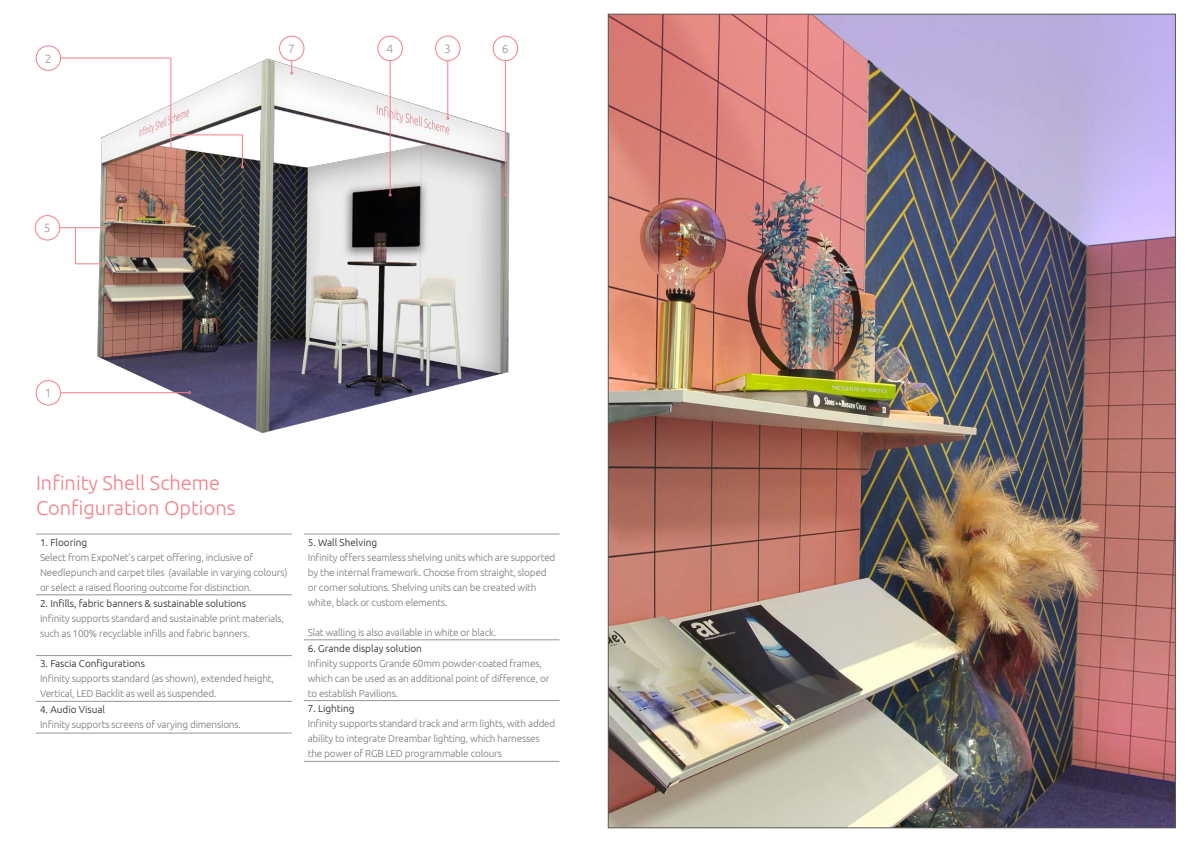
<style>
.page{position:relative;width:1191px;height:842px;background:#fff}
.page>*{position:absolute;margin:0;border:0;box-sizing:border-box;transform-origin:0 0}
.t1{font:300 20px "Ubuntu";color:#f27f88}
.t2{font:300 12px "Ubuntu";color:#939598}
.t3{font:300 10px/15px "Ubuntu";letter-spacing:-.02em;color:#76787b}
.t4{font:300 10px "Ubuntu";color:#231f20}
</style>
<div class="page">
<img style="left:34px;top:35px;width:485px;height:398px">
<hr style="left:171px;top:58px;width:1px;height:108px;background:#f27f88">
<hr style="left:171px;top:135px;width:71px;height:1px;background:#f27f88">
<hr style="left:242px;top:135px;width:1px;height:31px;background:#f27f88">
<hr style="left:36px;top:534px;width:256px;height:1px;background:#939598">
<hr style="left:36px;top:595px;width:256px;height:1px;background:#939598">
<hr style="left:36px;top:655px;width:256px;height:1px;background:#939598">
<hr style="left:36px;top:701px;width:256px;height:1px;background:#939598">
<hr style="left:36px;top:733px;width:256px;height:1px;background:#939598">
<hr style="left:304px;top:534px;width:255px;height:1px;background:#939598">
<hr style="left:304px;top:640px;width:255px;height:1px;background:#939598">
<hr style="left:304px;top:700px;width:255px;height:1px;background:#939598">
<hr style="left:304px;top:761px;width:255px;height:1px;background:#939598">
<img style="left:610px;top:16px;width:563px;height:810px">
<div style="left:36px;top:380px;width:25px;height:25px;border:1px solid #f27f88;border-radius:50%"></div>
<hr style="left:61px;top:392px;width:128px;height:1px;background:#f27f88">
<div style="left:36px;top:46px;width:25px;height:24px;border:1px solid #f27f88;border-radius:50%"></div>
<hr style="left:61px;top:58px;width:110px;height:1px;background:#f27f88">
<div style="left:35px;top:215px;width:25px;height:25px;border:1px solid #f27f88;border-radius:50%"></div>
<hr style="left:60px;top:227px;width:43px;height:1px;background:#f27f88">
<div style="left:378px;top:36px;width:24px;height:25px;border:1px solid #f27f88;border-radius:50%"></div>
<hr style="left:390px;top:61px;width:1px;height:133px;background:#f27f88">
<hr style="left:75px;top:228px;width:1px;height:36px;background:#f27f88">
<svg style="left:75px;top:263px;width:30px;height:2px"></svg>
<div style="left:493px;top:36px;width:25px;height:25px;border:1px solid #f27f88;border-radius:50%"></div>
<hr style="left:505px;top:61px;width:1px;height:133px;background:#f27f88">
<div style="left:279px;top:36px;width:25px;height:25px;border:1px solid #f27f88;border-radius:50%"></div>
<svg style="left:290px;top:61px;width:3px;height:13px"></svg>
<div style="left:435px;top:36px;width:25px;height:25px;border:1px solid #f27f88;border-radius:50%"></div>
<hr style="left:447px;top:61px;width:1px;height:56px;background:#f27f88">
<p class="t2" style="left:45px;top:51px;width:8px">2</p>
<p class="t2" style="left:288px;top:42px;width:8px">7</p>
<p class="t2" style="left:386px;top:42px;width:8px">4</p>
<p class="t2" style="left:444px;top:42px;width:8px">3</p>
<p class="t2" style="left:502px;top:42px;width:8px">6</p>
<p class="t2" style="left:44px;top:221px;width:8px">5</p>
<p class="t2" style="left:45px;top:386px;width:8px">1</p>
<p class="t1" style="left:36px;top:470px;width:186px">Infinity Shell Scheme</p>
<p class="t1" style="left:36px;top:495px;width:201px">Configuration Options</p>
<p class="t4" style="left:40px;top:536px;width:49px">1. Flooring</p>
<p class="t3" style="left:40px;top:549px;width:249px">Select from ExpoNet’s carpet offering, inclusive of<br>Needlepunch and carpet tiles (available in varying colours) or select a raised flooring outcome for distinction.</p>
<p class="t4" style="left:40px;top:597px;width:208px">2. Infills, fabric banners &amp; sustainable solutions</p>
<p class="t3" style="left:40px;top:610px;width:245px">Infinity supports standard and sustainable print materials, such as 100% recyclable infills and fabric banners.</p>
<p class="t4" style="left:40px;top:658px;width:106px">3. Fascia Configurations</p>
<p class="t3" style="left:40px;top:671px;width:235px">Infinity supports standard (as shown), extended height,<br>Vertical, LED Backlit as well as suspended.</p>
<p class="t4" style="left:40px;top:703px;width:66px">4. Audio Visual</p>
<p class="t3" style="left:40px;top:717px;width:202px">Infinity supports screens of varying dimensions.</p>
<p class="t4" style="left:308px;top:536px;width:71px">5. Wall Shelving</p>
<p class="t3" style="left:308px;top:549px;width:249px">Infinity offers seamless shelving units which are supported by the internal framework. Choose from straight, sloped or corner solutions. Shelving units can be created with white, black or custom elements.</p>
<p class="t3" style="left:308px;top:624px;width:190px">Slat walling is also available in white or black.</p>
<p class="t4" style="left:308px;top:642px;width:116px">6. Grande display solution</p>
<p class="t3" style="left:308px;top:655px;width:243px">Infinity supports Grande 60mm powder-coated frames, which can be used as an additional point of difference, or to establish Pavilions.</p>
<p class="t4" style="left:308px;top:703px;width:48px">7. Lighting</p>
<p class="t3" style="left:308px;top:716px;width:249px">Infinity supports standard track and arm lights, with added ability to integrate Dreambar lighting, which harnesses the power of RGB LED programmable colours</p>
</div>
